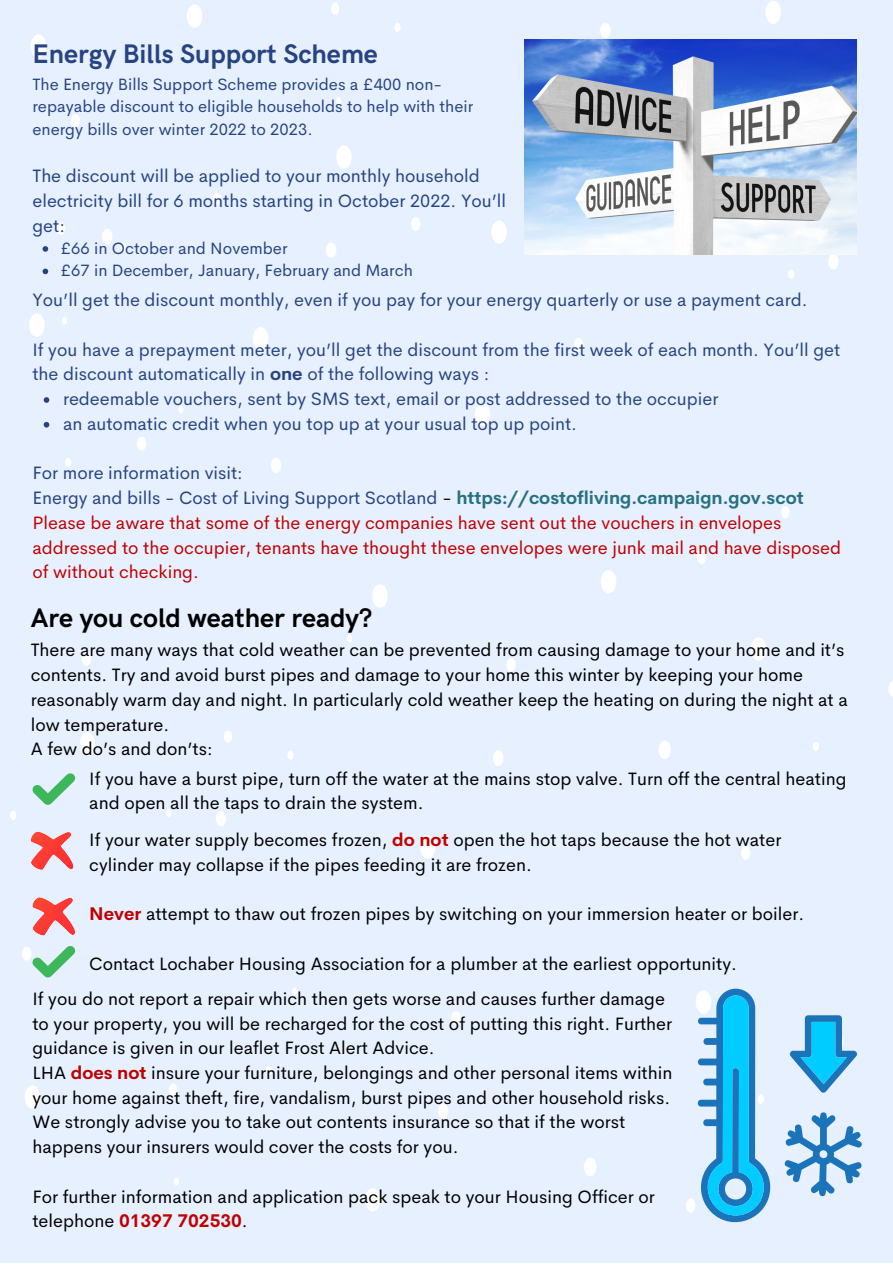
<style>
.page{position:relative;width:893px;height:1264px;background:#fff}
.page>*{position:absolute;margin:0;border:0;box-sizing:border-box;transform-origin:0 0}
.t1{font:700 27px "HK Grotesk";color:#274482}
.t2{font:700 27px "HK Grotesk";color:#000}
.t3{font:18px/24.8px "Cerebri Sans";color:#000}
.t4{font:18px/24.8px "Cerebri Sans";color:#274482}
.t5{font:18px/24.8px "Cerebri Sans";color:#c00000}
.t6{font:16.5px/22.5px "Cerebri Sans";color:#274482}
.s1{font-weight:700}
.s2{color:#274482}
.s3{color:#000}
.s4{font-weight:700;color:#277182}
.s5{font-weight:700;color:#c00000}
</style>
<div class="page">
<div style="left:0;top:0;width:892px;height:1262px;background:#e6f0ff"></div>
<div style="left:25px;top:1085px;width:15px;height:23px;background:#fff;border-radius:50%"></div>
<div style="left:174px;top:1177px;width:5px;height:8px;background:#fff;border-radius:50%"></div>
<svg style="left:584px;top:1158px;width:12px;height:18px"></svg>
<svg style="left:438px;top:1103px;width:10px;height:15px"></svg>
<div style="left:365px;top:1187px;width:15px;height:24px;background:#fff;border-radius:50%"></div>
<div style="left:266px;top:1065px;width:6px;height:10px;background:#fff;border-radius:50%"></div>
<div style="left:216px;top:810px;width:10px;height:16px;background:#fff;border-radius:50%"></div>
<svg style="left:451px;top:1011px;width:9px;height:13px"></svg>
<div style="left:292px;top:987px;width:5px;height:8px;background:#fff;border-radius:50%"></div>
<div style="left:169px;top:1083px;width:8px;height:12px;background:#fff;border-radius:50%"></div>
<div style="left:10px;top:810px;width:6px;height:10px;background:#fff;border-radius:50%"></div>
<div style="left:22px;top:946px;width:9px;height:14px;background:#fff;border-radius:50%"></div>
<svg style="left:828px;top:254px;width:10px;height:15px"></svg>
<svg style="left:781px;top:506px;width:8px;height:12px"></svg>
<svg style="left:574px;top:338px;width:9px;height:14px"></svg>
<svg style="left:62px;top:317px;width:5px;height:7px"></svg>
<div style="left:491px;top:220px;width:16px;height:24px;background:#fff;border-radius:50%"></div>
<div style="left:696px;top:548px;width:10px;height:16px;background:#fff;border-radius:50%"></div>
<div style="left:372px;top:584px;width:16px;height:23px;background:#fff;border-radius:50%"></div>
<div style="left:513px;top:489px;width:7px;height:10px;background:#fff;border-radius:50%"></div>
<svg style="left:326px;top:242px;width:10px;height:16px"></svg>
<div style="left:253px;top:327px;width:15px;height:23px;background:#fff;border-radius:50%"></div>
<div style="left:402px;top:419px;width:5px;height:8px;background:#fff;border-radius:50%"></div>
<svg style="left:279px;top:515px;width:8px;height:12px"></svg>
<div style="left:120px;top:242px;width:6px;height:10px;background:#fff;border-radius:50%"></div>
<svg style="left:137px;top:437px;width:9px;height:14px"></svg>
<div style="left:31px;top:34px;width:15px;height:24px;background:#fff;border-radius:50%"></div>
<div style="left:336px;top:145px;width:16px;height:24px;background:#fff;border-radius:50%"></div>
<div style="left:180px;top:127px;width:5px;height:8px;background:#fff;border-radius:50%"></div>
<svg style="left:57px;top:222px;width:8px;height:13px"></svg>
<svg style="left:813px;top:742px;width:6px;height:9px"></svg>
<svg style="left:741px;top:846px;width:9px;height:13px"></svg>
<div style="left:80px;top:732px;width:15px;height:23px;background:#fff;border-radius:50%"></div>
<div style="left:166px;top:809px;width:5px;height:8px;background:#fff;border-radius:50%"></div>
<svg style="left:658px;top:740px;width:12px;height:19px"></svg>
<svg style="left:493px;top:750px;width:10px;height:16px"></svg>
<svg style="left:420px;top:835px;width:15px;height:23px"></svg>
<div style="left:287px;top:750px;width:6px;height:9px;background:#fff;border-radius:50%"></div>
<div style="left:271px;top:457px;width:10px;height:16px;background:#fff;border-radius:50%"></div>
<svg style="left:888px;top:681px;width:4px;height:15px"></svg>
<svg style="left:751px;top:637px;width:15px;height:24px"></svg>
<svg style="left:506px;top:658px;width:9px;height:14px"></svg>
<div style="left:347px;top:634px;width:5px;height:8px;background:#fff;border-radius:50%"></div>
<div style="left:224px;top:730px;width:8px;height:13px;background:#fff;border-radius:50%"></div>
<div style="left:65px;top:457px;width:6px;height:10px;background:#fff;border-radius:50%"></div>
<div style="left:82px;top:652px;width:9px;height:14px;background:#fff;border-radius:50%"></div>
<svg style="left:856px;top:118px;width:1px;height:14px"></svg>
<div style="left:187px;top:4px;width:15px;height:24px;background:#fff;border-radius:50%"></div>
<div style="left:336px;top:97px;width:5px;height:8px;background:#fff;border-radius:50%"></div>
<div style="left:213px;top:192px;width:8px;height:13px;background:#fff;border-radius:50%"></div>
<svg style="left:71px;top:114px;width:9px;height:14px"></svg>
<div style="left:765px;top:1px;width:16px;height:23px;background:#fff;border-radius:50%"></div>
<svg style="left:102px;top:229px;width:10px;height:15px"></svg>
<svg style="left:29px;top:313px;width:16px;height:24px"></svg>
<svg style="left:178px;top:406px;width:5px;height:7px"></svg>
<div style="left:600px;top:570px;width:16px;height:23px;background:#fff;border-radius:50%"></div>
<div style="left:787px;top:269px;width:7px;height:10px;background:#fff;border-radius:50%"></div>
<div style="left:600px;top:23px;width:10px;height:15px;background:#fff;border-radius:50%"></div>
<div style="left:474px;top:402px;width:16px;height:24px;background:#fff;border-radius:50%"></div>
<svg style="left:553px;top:295px;width:8px;height:13px"></svg>
<div style="left:394px;top:23px;width:6px;height:9px;background:#fff;border-radius:50%"></div>
<svg style="left:411px;top:217px;width:9px;height:14px"></svg>
<svg style="left:331px;top:2px;width:8px;height:13px"></svg>
<img style="left:524px;top:40px;width:332px;height:214px">
<svg style="left:32px;top:773px;width:43px;height:31px"></svg>
<svg style="left:32px;top:946px;width:43px;height:31px"></svg>
<svg style="left:686px;top:988px;width:176px;height:235px"></svg>
<svg style="left:43px;top:246px;width:5px;height:6px"></svg>
<svg style="left:43px;top:268px;width:5px;height:6px"></svg>
<svg style="left:44px;top:397px;width:5px;height:6px"></svg>
<svg style="left:44px;top:422px;width:5px;height:5px"></svg>
<h1 class="t1" style="left:32px;top:38px;width:347px">Energy Bills Support Scheme</h1>
<p class="t6" style="left:32px;top:73px;width:442px">The Energy Bills Support Scheme provides a £400 non&shy;repayable discount to eligible households to help with their energy bills over winter 2022 to 2023.</p>
<p class="t4" style="left:32px;top:163px;width:475px">The discount will be applied to your monthly household electricity bill for 6 months starting in October 2022. You’ll get:</p>
<p class="t6" style="left:60px;top:237px;width:354px">£66 in October and November<br>£67 in December, January, February and March</p>
<p class="t4" style="left:32px;top:287px;width:776px">You’ll get the discount monthly, even if you pay for your energy quarterly or use a payment card.</p>
<p class="t4" style="left:32px;top:337px;width:809px">If you have a prepayment meter, you’ll get the discount from the first week of each month. You’ll get the discount automatically in <span class="s1">one</span> of the following ways :</p>
<p class="t4" style="left:63px;top:386px;width:656px">redeemable vouchers, sent by SMS text, email or post addressed to the occupier an automatic credit when you top up at your usual top up point.</p>
<p class="t5" style="left:32px;top:460px;width:810px"><span class="s2">For more information visit:<br>Energy and bills - Cost of Living Support Scotland</span> <span class="s3">-</span> <span class="s4">https://costofliving.campaign.gov.scot </span>Please be aware that some of the energy companies have sent out the vouchers in envelopes addressed to the occupier, tenants have thought these envelopes were junk mail and have disposed of without checking.</p>
<h1 class="t2" style="left:31px;top:602px;width:343px">Are you cold weather ready?</h1>
<p class="t3" style="left:31px;top:637px;width:818px">There are many ways that cold weather can be prevented from causing damage to your home and it’s contents. Try and avoid burst pipes and damage to your home this winter by keeping your home reasonably warm day and night. In particularly cold weather keep the heating on during the night at a low temperature.<br>A few do’s and don’ts:</p>
<p class="t3" style="left:89px;top:765px;width:758px">If you have a burst pipe, turn off the water at the mains stop valve. Turn off the central heating and open all the taps to drain the system.</p>
<p class="t3" style="left:89px;top:827px;width:693px">If your water supply becomes frozen, <span class="s5">do not</span> open the hot taps because the hot water cylinder may collapse if the pipes feeding it are frozen.</p>
<p class="t3" style="left:89px;top:901px;width:716px"><span class="s5">Never</span> attempt to thaw out frozen pipes by switching on your immersion heater or boiler.</p>
<p class="t3" style="left:32px;top:945px;width:706px;line-height:35px;text-indent:57px">Contact Lochaber Housing Association for a plumber at the earliest opportunity.<br>If you do not report a repair which then gets worse and causes further damage</p>
<p class="t3" style="left:32px;top:1010px;width:641px">to your property, you will be recharged for the cost of putting this right. Further guidance is given in our leaflet Frost Alert Advice.<br>LHA <span class="s5">does not</span> insure your furniture, belongings and other personal items within your home against theft, fire, vandalism, burst pipes and other household risks.<br>We strongly advise you to take out contents insurance so that if the worst happens your insurers would cover the costs for you.</p>
<p class="t3" style="left:32px;top:1183px;width:624px">For further information and application pack speak to your Housing Officer or telephone <span class="s5">01397 702530</span>.</p>
</div>
